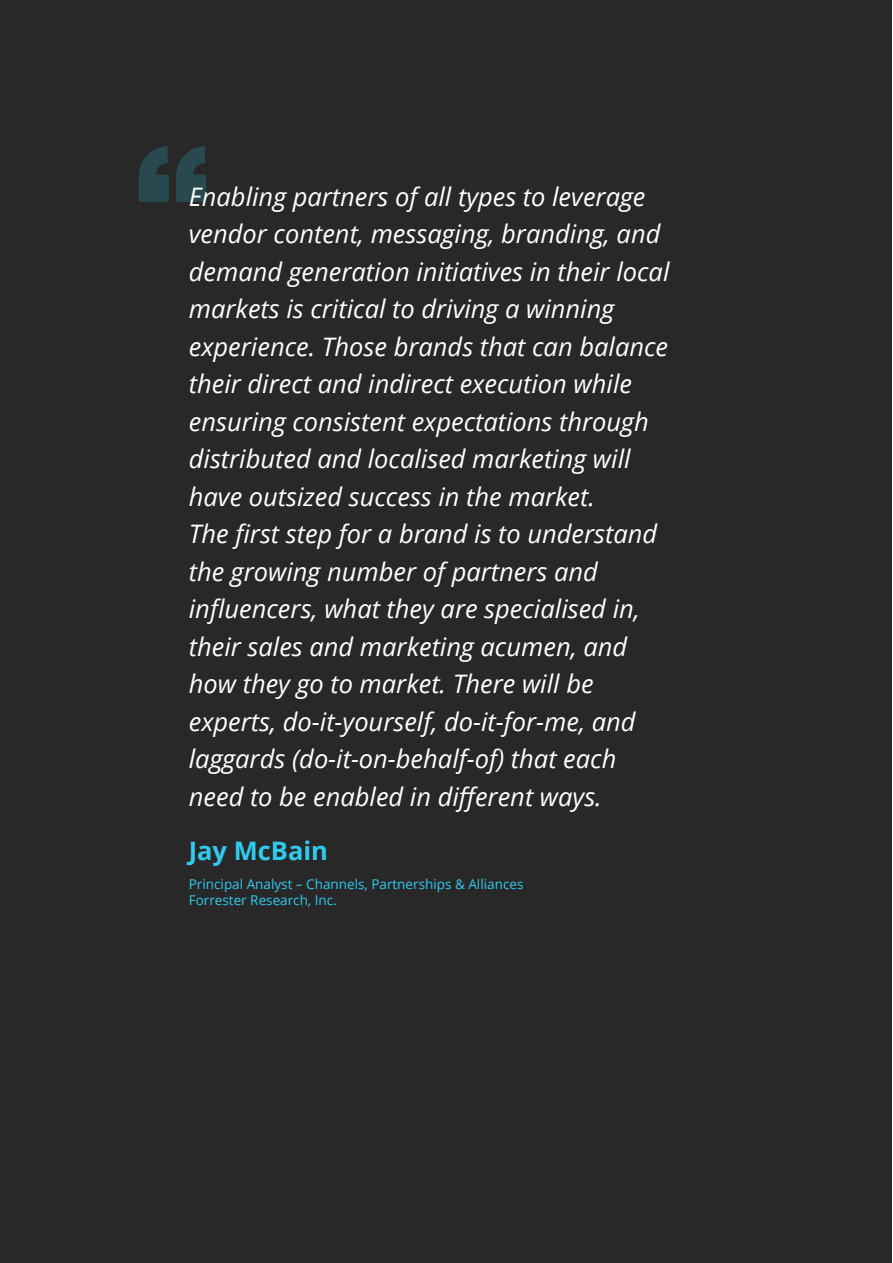
<style>
.page{position:relative;width:893px;height:1263px;background:#fff}
.page>*{position:absolute;margin:0;border:0;box-sizing:border-box;transform-origin:0 0}
.t1{font:900 150px "Mont";color:#31caef}
.t2{font:italic 25.5px/37.5px "Open Sans";color:#fff}
.t3{font:700 25.5px "Open Sans";color:#31caef}
.t4{font:13.5px/16.2px "Open Sans";color:#31caef}
</style>
<div class="page">
<div style="left:1px;top:0;width:891px;height:1262px;background:#282828"></div>
<h1 class="t1" style="left:133px;top:110px;width:81px">“</h1>
<p class="t2" style="left:189px;top:177px;width:482px">Enabling partners of all types to leverage vendor content, messaging, branding, and demand generation initiatives in their local markets is critical to driving a winning experience. Those brands that can balance their direct and indirect execution while ensuring consistent expectations through distributed and localised marketing will have outsized success in the market.<br>The first step for a brand is to understand the growing number of partners and influencers, what they are specialised in, their sales and marketing acumen, and how they go to market. There will be experts, do-it-yourself, do-it-for-me, and laggards (do-it-on-behalf-of) that each need to be enabled in different ways.</p>
<p class="t3" style="left:189px;top:833px;width:141px">Jay McBain</p>
<p class="t4" style="left:189px;top:876px;width:336px">Principal Analyst – Channels, Partnerships &amp; Alliances<br>Forrester Research, Inc.</p>
</div>
